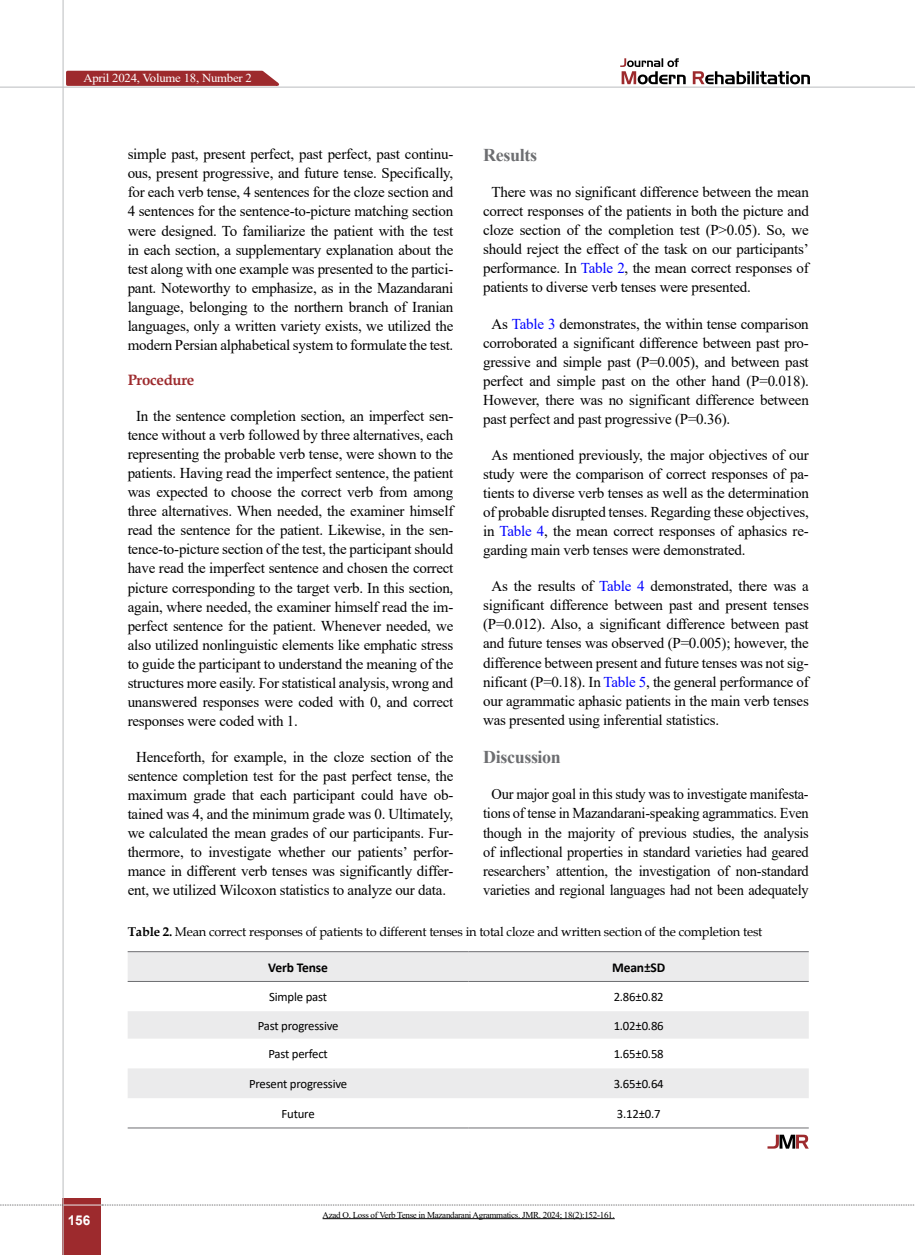
<style>
.page{position:relative;width:915px;height:1255px;background:#fff}
.page>*{position:absolute;margin:0;border:0;box-sizing:border-box;transform-origin:0 0}
.t1{font:700 18px "Times New Roman";letter-spacing:-.02em;color:#6d6e71}
.t2{font:15px/19px "Times New Roman";letter-spacing:-.015em;color:#000;text-align:justify}
.t3{font:15px/19px "Times New Roman";letter-spacing:-.015em;color:#000;text-align:center;scale:.96 1}
.t4{font:700 15px "Book Antiqua";letter-spacing:-.02em;color:#9d2a2d}
.t5{font:700 13.5px "Calibri";letter-spacing:-.01em;color:#000}
.t6{font:700 13.5px "Arial";color:#fff}
.t7{font:12.75px "Calibri";letter-spacing:-.015em;color:#000}
.t8{font:12.75px "Book Antiqua";letter-spacing:-.015em;color:#000}
.t9{font:12.15px "Times New Roman";letter-spacing:-.015em;color:#fff;scale:1.05 1}
.t10{font:9px "Times New Roman";letter-spacing:-.03em;color:#000}
.s1{color:#00f}
.s2{font-weight:700}
</style>
<div class="page">
<div style="left:63px;top:1198px;width:38px;height:56px;background:#9d2a2d"></div>
<hr style="left:62px;top:0;width:2px;height:1254px;background:#c2c4c6">
<hr style="left:0;top:87px;width:914px;height:1px;background:#c2c4c6">
<hr style="left:63px;top:1204px;width:38px;height:1px;background:#ebebec">
<svg style="left:0;top:1204px;width:63px;height:1px"></svg>
<svg style="left:102px;top:1204px;width:813px;height:1px"></svg>
<svg style="left:692px;top:71px;width:117px;height:13px"></svg>
<svg style="left:620px;top:58px;width:65px;height:26px"></svg>
<svg style="left:128px;top:952px;width:680px;height:146px;fill:#ebebec"></svg>
<hr style="left:128px;top:1127px;width:340px;height:1px;background:#6d6e71">
<hr style="left:468px;top:1127px;width:340px;height:1px;background:#6d6e71">
<hr style="left:128px;top:951px;width:340px;height:1px;background:#6d6e71">
<hr style="left:468px;top:951px;width:340px;height:1px;background:#6d6e71">
<hr style="left:128px;top:981px;width:340px;height:1px;background:#6d6e71">
<hr style="left:468px;top:981px;width:340px;height:1px;background:#6d6e71">
<svg style="left:767px;top:1134px;width:41px;height:14px"></svg>
<hr style="left:322px;top:1218px;width:292px;height:1px;background:#000">
<svg style="left:64px;top:70px;width:222px;height:17px;background:#ac4d4f"></svg>
<p class="t9" style="left:83px;top:69px;width:162px">April 2024, Volume 18, Number 2</p>
<p class="t6" style="left:68px;top:1210px;width:24px">156</p>
<p class="t2" style="left:128px;top:144px;width:327px">simple past, present perfect, past perfect, past continu&shy;ous, present progressive, and future tense. Specifically, for each verb tense, 4 sentences for the cloze section and 4 sentences for the sentence-to-picture matching section were designed. To familiarize the patient with the test in each section, a supplementary explanation about the test along with one example was presented to the partici&shy;pant. Noteworthy to emphasize, as in the Mazandarani language, belonging to the northern branch of Iranian languages, only a written variety exists, we utilized the modern Persian alphabetical system to formulate the test.</p>
<p class="t4" style="left:128px;top:369px;width:68px">Procedure</p>
<p class="t2" style="left:128px;top:406px;width:327px;text-indent:9px">In the sentence completion section, an imperfect sen&shy;tence without a verb followed by three alternatives, each representing the probable verb tense, were shown to the patients. Having read the imperfect sentence, the patient was expected to choose the correct verb from among three alternatives. When needed, the examiner himself read the sentence for the patient. Likewise, in the sen&shy;tence-to-picture section of the test, the participant should have read the imperfect sentence and chosen the correct picture corresponding to the target verb. In this section, again, where needed, the examiner himself read the im&shy;perfect sentence for the patient. Whenever needed, we also utilized nonlinguistic elements like emphatic stress to guide the participant to understand the meaning of the structures more easily. For statistical analysis, wrong and unanswered responses were coded with 0, and correct responses were coded with 1.</p>
<p class="t2" style="left:128px;top:747px;width:327px;text-align:center">Henceforth, for example, in the cloze section of the sentence completion test for the past perfect tense, the maximum grade that each participant could have ob&shy;tained was 4, and the minimum grade was 0. Ultimately, we calculated the mean grades of our participants. Fur&shy;thermore, to investigate whether our patients’ perfor&shy;mance in different verb tenses was significantly differ&shy;ent, we utilized Wilcoxon statistics to analyze our data.</p>
<p class="t1" style="left:483px;top:142px;width:55px">Results</p>
<p class="t2" style="left:483px;top:182px;width:327px;text-indent:9px">There was no significant difference between the mean correct responses of the patients in both the picture and cloze section of the completion test (P&gt;0.05). So, we should reject the effect of the task on our participants’ performance. In <span class="s1">Table 2</span>, the mean correct responses of patients to diverse verb tenses were presented.</p>
<p class="t2" style="left:483px;top:313px;width:327px;text-indent:9px">As <span class="s1">Table 3</span> demonstrates, the within tense comparison corroborated a significant difference between past pro&shy;gressive and simple past (P=0.005), and between past perfect and simple past on the other hand (P=0.018).<br>However, there was no significant difference between past perfect and past progressive (P=0.36).</p>
<p class="t2" style="left:483px;top:445px;width:327px;text-indent:9px">As mentioned previously, the major objectives of our study were the comparison of correct responses of pa&shy;tients to diverse verb tenses as well as the determination of probable disrupted tenses. Regarding these objectives, in <span class="s1">Table 4</span>, the mean correct responses of aphasics re&shy;garding main verb tenses were demonstrated.</p>
<p class="t2" style="left:483px;top:576px;width:327px;text-indent:9px">As the results of <span class="s1">Table 4</span> demonstrated, there was a significant difference between past and present tenses (P=0.012). Also, a significant difference between past and future tenses was observed (P=0.005); however, the difference between present and future tenses was not sig&shy;nificant (P=0.18). In <span class="s1">Table 5</span>, the general performance of our agrammatic aphasic patients in the main verb tenses was presented using inferential statistics.</p>
<p class="t1" style="left:483px;top:744px;width:79px">Discussion</p>
<p class="t3" style="left:483px;top:784px;width:340px">Our major goal in this study was to investigate manifesta&shy;tions of tense in Mazandarani-speaking agrammatics. Even though in the majority of previous studies, the analysis of inflectional properties in standard varieties had geared researchers’ attention, the investigation of non-standard varieties and regional languages had not been adequately</p>
<p class="t8" style="left:128px;top:922px;width:636px"><span class="s2">Table 2.</span> Mean correct responses of patients to different tenses in total cloze and written section of the completion test</p>
<p class="t5" style="left:268px;top:957px;width:61px">Verb Tense</p>
<p class="t5" style="left:611px;top:957px;width:55px">Mean±SD</p>
<p class="t7" style="left:269px;top:988px;width:59px">Simple past</p>
<p class="t7" style="left:613px;top:988px;width:52px">2.86±0.82</p>
<p class="t7" style="left:258px;top:1016px;width:82px">Past progressive</p>
<p class="t7" style="left:613px;top:1016px;width:52px">1.02±0.86</p>
<p class="t7" style="left:268px;top:1045px;width:61px">Past perfect</p>
<p class="t7" style="left:613px;top:1045px;width:52px">1.65±0.58</p>
<p class="t7" style="left:249px;top:1074px;width:100px">Present progressive</p>
<p class="t7" style="left:613px;top:1074px;width:52px">3.65±0.64</p>
<p class="t7" style="left:281px;top:1104px;width:35px">Future</p>
<p class="t7" style="left:616px;top:1104px;width:45px">3.12±0.7</p>
<p class="t10" style="left:322px;top:1208px;width:293px">Azad O. Loss of Verb Tense in Mazandarani Agrammatics. JMR. 2024; 18(2):152-161.</p>
</div>
